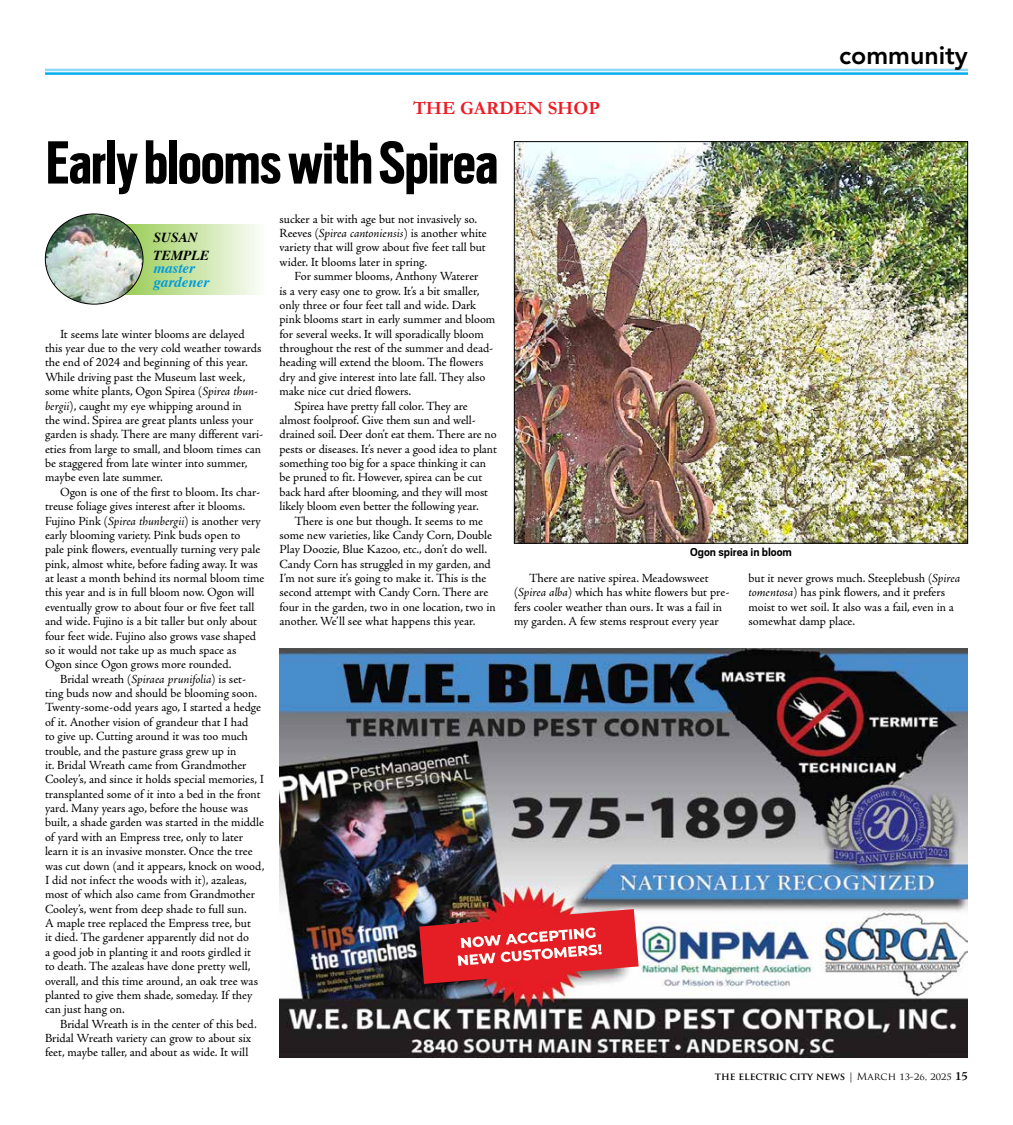
<style>
.page{position:relative;width:1013px;height:1125px;background:#fff}
.page>*{position:absolute;margin:0;border:0;box-sizing:border-box;transform-origin:0 0}
.t1{font:700 52.75px "Scout Cond";color:#000}
.t2{font:800 25px "Avenir LT Std";color:#000}
.t3{font:700 18.75px "Garamond";color:#ed1c24}
.t4{font:italic 700 15px/13.8px "Times";color:#009bdb}
.t5{font:italic 700 13.75px/17.5px "Times";color:#000}
.t6{font:12.5px/14.4px "Adobe Jenson Pro";letter-spacing:-.005em;color:#000}
.t7{font:700 10px "Trajan Pro";color:#000}
.t8{font:700 10px "Scout";color:#000}
.s1{font-style:italic}
.s2{font-weight:400}
.s3{font-family:"Adobe Jenson Pro";font-weight:600;font-size:12.5px}
</style>
<div class="page">
<hr style="left:45px;top:72px;width:923px;height:3px;background:#00adef">
<hr style="left:45px;top:69px;width:923px;height:2px;background:#8dd7f7">
<img style="left:279px;top:649px;width:689px;height:409px">
<img style="left:419px;top:909px;width:219px;height:75px">
<svg style="left:143px;top:224px;width:116px;height:70px;background:#cfe6af"></svg>
<img style="left:45px;top:214px;width:98px;height:90px">
<img style="left:516px;top:143px;width:450px;height:399px">
<h3 class="t3" style="left:413px;top:95px;width:188px">THE GARDEN SHOP</h3>
<h1 class="t1" style="left:46px;top:127px;width:453px">Early blooms with Spirea</h1>
<h2 class="t2" style="left:839px;top:40px;width:130px">community</h2>
<p class="t5" style="left:153px;top:227px;width:57px">SUSAN<br>TEMPLE</p>
<p class="t4" style="left:153px;top:260px;width:57px">master gardener</p>
<p class="t6" style="left:45px;top:327px;width:219px;text-indent:15px">It seems late winter blooms are delayed this year due to the very cold weather towards the end of 2024 and beginning of this year.<br>While driving past the Museum last week, some white plants, Ogon Spirea (<span class="s1">Spirea thun&shy;bergii</span>), caught my eye whipping around in<br>the wind. Spirea are great plants unless your garden is shady. There are many different vari&shy;eties from large to small, and bloom times can be staggered from late winter into summer, maybe even late summer.</p>
<p class="t6" style="left:45px;top:485px;width:221px;text-indent:15px">Ogon is one of the first to bloom. Its char&shy;treuse foliage gives interest after it blooms.<br>Fujino Pink (<span class="s1">Spirea thunbergii</span>) is another very early blooming variety. Pink buds open to<br>pale pink flowers, eventually turning very pale pink, almost white, before fading away. It was at least a month behind its normal bloom time this year and is in full bloom now. Ogon will eventually grow to about four or five feet tall and wide. Fujino is a bit taller but only about four feet wide. Fujino also grows vase shaped so it would not take up as much space as Ogon since Ogon grows more rounded.</p>
<p class="t6" style="left:45px;top:672px;width:221px;text-indent:15px">Bridal wreath (<span class="s1">Spiraea prunifolia</span>) is set&shy;ting buds now and should be blooming soon.<br>Twenty-some-odd years ago, I started a hedge of it. Another vision of grandeur that I had<br>to give up. Cutting around it was too much trouble, and the pasture grass grew up in<br>it. Bridal Wreath came from Grandmother Cooley’s, and since it holds special memories, I transplanted some of it into a bed in the front yard. Many years ago, before the house was built, a shade garden was started in the middle of yard with an Empress tree, only to later learn it is an invasive monster. Once the tree was cut down (and it appears, knock on wood, I did not infect the woods with it), azaleas, most of which also came from Grandmother Cooley’s, went from deep shade to full sun.<br>A maple tree replaced the Empress tree, but<br>it died. The gardener apparently did not do<br>a good job in planting it and roots girdled it<br>to death. The azaleas have done pretty well, overall, and this time around, an oak tree was planted to give them shade, someday. If they can just hang on.</p>
<p class="t6" style="left:45px;top:1017px;width:213px;text-indent:15px">Bridal Wreath is in the center of this bed.<br>Bridal Wreath variety can grow to about six feet, maybe taller, and about as wide. It will</p>
<p class="t6" style="left:279px;top:212px;width:209px">sucker a bit with age but not invasively so.<br>Reeves (<span class="s1">Spirea cantoniensis</span>) is another white variety that will grow about five feet tall but wider. It blooms later in spring.</p>
<p class="t6" style="left:294px;top:269px;width:186px">For summer blooms, Anthony Waterer</p>
<p class="t6" style="left:279px;top:284px;width:201px">is a very easy one to grow. It’s a bit smaller,</p>
<p class="t6" style="left:279px;top:298px;width:198px">only three or four feet tall and wide. Dark</p>
<p class="t6" style="left:279px;top:312px;width:217px">pink blooms start in early summer and bloom</p>
<p class="t6" style="left:279px;top:327px;width:206px">for several weeks. It will sporadically bloom</p>
<p class="t6" style="left:279px;top:341px;width:215px">throughout the rest of the summer and dead-</p>
<p class="t6" style="left:279px;top:356px;width:205px">heading will extend the bloom. The flowers</p>
<p class="t6" style="left:279px;top:370px;width:207px">dry and give interest into late fall. They also</p>
<p class="t6" style="left:279px;top:384px;width:133px">make nice cut dried flowers.</p>
<p class="t6" style="left:294px;top:399px;width:175px">Spirea have pretty fall color. They are</p>
<p class="t6" style="left:279px;top:413px;width:198px">almost foolproof. Give them sun and well-</p>
<p class="t6" style="left:279px;top:427px;width:219px">drained soil. Deer don’t eat them. There are no</p>
<p class="t6" style="left:279px;top:442px;width:219px">pests or diseases. It’s never a good idea to plant</p>
<p class="t6" style="left:279px;top:456px;width:208px">something too big for a space thinking it can</p>
<p class="t6" style="left:279px;top:471px;width:204px">be pruned to fit. However, spirea can be cut</p>
<p class="t6" style="left:279px;top:485px;width:210px">back hard after blooming, and they will most</p>
<p class="t6" style="left:279px;top:499px;width:201px">likely bloom even better the following year.</p>
<p class="t6" style="left:294px;top:514px;width:190px">There is one but though. It seems to me</p>
<p class="t6" style="left:279px;top:528px;width:214px">some new varieties, like Candy Corn, Double</p>
<p class="t6" style="left:279px;top:542px;width:209px">Play Doozie, Blue Kazoo, etc., don’t do well.</p>
<p class="t6" style="left:279px;top:557px;width:213px">Candy Corn has struggled in my garden, and</p>
<p class="t6" style="left:279px;top:571px;width:208px">I’m not sure it’s going to make it. This is the</p>
<p class="t6" style="left:279px;top:586px;width:210px">second attempt with Candy Corn. There are</p>
<p class="t6" style="left:279px;top:600px;width:218px">four in the garden, two in one location, two in</p>
<p class="t6" style="left:279px;top:614px;width:197px">another. We’ll see what happens this year.</p>
<p class="t8" style="left:690px;top:545px;width:103px">Ogon spirea in bloom</p>
<p class="t6" style="left:514px;top:571px;width:217px;text-indent:15px">There are native spirea. Meadowsweet (<span class="s1">Spirea alba</span>) which has white flowers but pre&shy;fers cooler weather than ours. It was a fail in my garden. A few stems resprout every year</p>
<p class="t6" style="left:748px;top:571px;width:213px">but it never grows much. Steeplebush (<span class="s1">Spirea tomentosa</span>) has pink flowers, and it prefers moist to wet soil. It also was a fail, even in a somewhat damp place.</p>
<p class="t7" style="left:714px;top:1070px;width:255px">THE ELECTRIC CITY NEWS <span class="s2">| March 13-26, 2025</span> <span class="s3">15</span></p>
</div>
